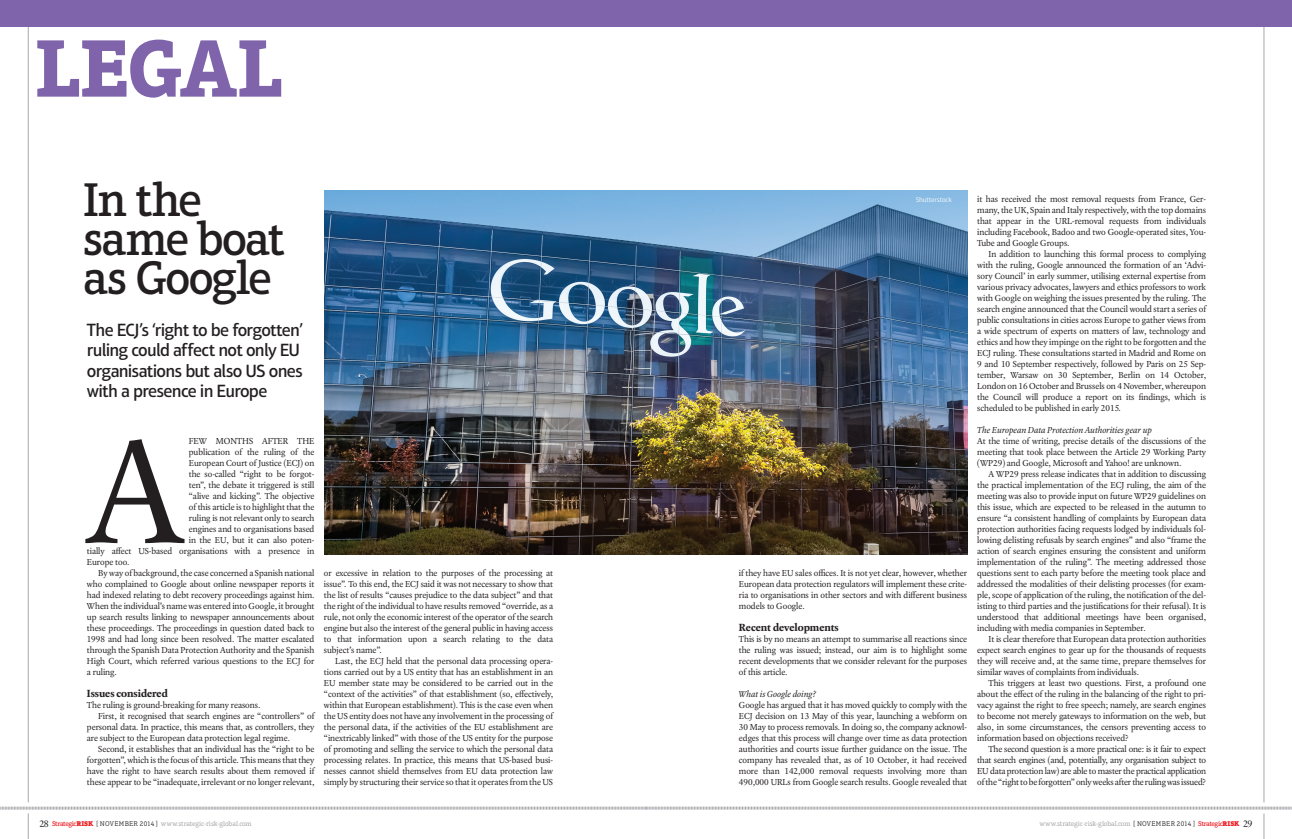
<style>
.page{position:relative;width:1292px;height:839px;background:#fff}
.page>*{position:absolute;margin:0;border:0;box-sizing:border-box;transform-origin:0 0}
.t1{font:157.3px "Laurentian Std";color:#231f20}
.t2{font:700 82.7px "Aptifer Slab LT Pro";letter-spacing:-.02em;color:#7f64ac}
.t3{font:500 48px/39px "Aptifer Slab LT Pro";letter-spacing:-.04em;color:#231f20}
.t4{font:500 18px/20px "Aptifer Sans LT Pro";letter-spacing:-.04em;color:#231f20}
.t5{font:700 11px "Laurentian Std";color:#231f20}
.t6{font:9.2px/11px "Laurentian Std";color:#231f20;text-align:justify}
.t7{font:italic 9.2px "Laurentian Std";color:#231f20}
.t8{font:7px "Aptifer Slab LT Pro";letter-spacing:-.025em;color:#a8a9ad}
.t9{font:300 7px "Aptifer Sans LT Pro";letter-spacing:-.015em;color:#fff}
.s1{font-family:"Laurentian Std";font-size:10px;color:#231f20}
.s2{font-weight:500;color:#ee1d23}
.s3{font-weight:900;color:#ee1d23}
.s4{font-weight:300;color:#231f20}
</style>
<div class="page">
<hr style="left:28px;top:27px;width:1px;height:775px;background:#a8a9ad">
<hr style="left:1264px;top:27px;width:1px;height:775px;background:#a8a9ad">
<div style="left:0;top:0;width:1292px;height:27px;background:#7f64ac"></div>
<img style="left:325px;top:191px;width:642px;height:363px">
<svg style="left:0;top:806px;width:1292px;height:33px"></svg>
<h2 class="t2" style="left:35px;top:19px;width:245px">Legal</h2>
<h3 class="t3" style="left:83px;top:180px;width:204px">In the same boat as Google</h3>
<h3 class="t4" style="left:87px;top:320px;width:218px">The ECJ’s ‘right to be forgotten’ ruling could affect not only EU organisations but also US ones with a presence in Europe</h3>
<h1 class="t1" style="left:87px;top:398px;width:98px">A</h1>
<p class="t6" style="left:189px;top:435px;width:127px">few months after the</p>
<p class="t6" style="left:189px;top:446px;width:127px">publication of the ruling of the</p>
<p class="t6" style="left:189px;top:457px;width:127px">European Court of Justice (ECJ) on</p>
<p class="t6" style="left:189px;top:468px;width:127px">the so-called “right to be forgot-</p>
<p class="t6" style="left:189px;top:479px;width:127px">ten”, the debate it triggered is still</p>
<p class="t6" style="left:189px;top:490px;width:127px">“alive and kicking”. The objective</p>
<p class="t6" style="left:189px;top:501px;width:127px">of this article is to highlight that the</p>
<p class="t6" style="left:189px;top:512px;width:127px">ruling is not relevant only to search</p>
<p class="t6" style="left:189px;top:523px;width:127px">engines and to organisations based</p>
<p class="t6" style="left:189px;top:534px;width:127px">in the EU, but it can also poten-</p>
<p class="t6" style="left:87px;top:545px;width:229px">tially affect US-based organisations with a presence in</p>
<p class="t6" style="left:87px;top:556px;width:44px">Europe too.</p>
<p class="t6" style="left:98px;top:567px;width:218px">By way of background, the case concerned a Spanish national</p>
<p class="t6" style="left:87px;top:578px;width:229px">who complained to Google about online newspaper reports it</p>
<p class="t6" style="left:87px;top:589px;width:229px">had indexed relating to debt recovery proceedings against him.</p>
<p class="t6" style="left:87px;top:600px;width:229px">When the individual’s name was entered into Google, it brought</p>
<p class="t6" style="left:87px;top:611px;width:229px">up search results linking to newspaper announcements about</p>
<p class="t6" style="left:87px;top:622px;width:229px">these proceedings. The proceedings in question dated back to</p>
<p class="t6" style="left:87px;top:633px;width:229px">1998 and had long since been resolved. The matter escalated</p>
<p class="t6" style="left:87px;top:644px;width:229px">through the Spanish Data Protection Authority and the Spanish</p>
<p class="t6" style="left:87px;top:655px;width:229px">High Court, which referred various questions to the ECJ for</p>
<p class="t6" style="left:87px;top:666px;width:31px">a ruling.</p>
<p class="t5" style="left:87px;top:687px;width:82px">Issues considered</p>
<p class="t6" style="left:87px;top:699px;width:175px">The ruling is ground-breaking for many reasons.</p>
<p class="t6" style="left:98px;top:710px;width:218px">First, it recognised that search engines are “controllers” of</p>
<p class="t6" style="left:87px;top:721px;width:229px">personal data. In practice, this means that, as controllers, they</p>
<p class="t6" style="left:87px;top:732px;width:205px">are subject to the European data protection legal regime.</p>
<p class="t6" style="left:98px;top:743px;width:218px">Second, it establishes that an individual has the “right to be</p>
<p class="t6" style="left:87px;top:754px;width:229px">forgotten”, which is the focus of this article. This means that they</p>
<p class="t6" style="left:87px;top:765px;width:230px">have the right to have search results about them removed if</p>
<p class="t6" style="left:87px;top:776px;width:229px">these appear to be “inadequate, irrelevant or no longer relevant,</p>
<p class="t6" style="left:324px;top:567px;width:231px">or excessive in relation to the purposes of the processing at issue”. To this end, the ECJ said it was not necessary to show that the list of results “causes prejudice to the data subject” and that the right of the individual to have results removed “override, as a rule, not only the economic interest of the operator of the search engine but also the interest of the general public in having access to that information upon a search relating to the data subject’s name”.</p>
<p class="t6" style="left:324px;top:655px;width:231px;text-indent:11px">Last, the ECJ held that the personal data processing opera&shy;tions carried out by a US entity that has an establishment in an EU member state may be considered to be carried out in the “context of the activities” of that establishment (so, effectively, within that European establishment). This is the case even when the US entity does not have any involvement in the processing of the personal data, if the activities of the EU establishment are “inextricably linked” with those of the US entity for the purpose of promoting and selling the service to which the personal data processing relates. In practice, this means that US-based busi&shy;nesses cannot shield themselves from EU data protection law simply by structuring their service so that it operates from the US</p>
<p class="t9" style="left:916px;top:195px;width:37px">Shutterstock</p>
<p class="t6" style="left:739px;top:567px;width:230px">if they have EU sales offices. It is not yet clear, however, whether European data protection regulators will implement these crite&shy;ria to organisations in other sectors and with different business models to Google.</p>
<p class="t5" style="left:739px;top:621px;width:101px">Recent developments</p>
<p class="t6" style="left:739px;top:633px;width:230px">This is by no means an attempt to summarise all reactions since the ruling was issued; instead, our aim is to highlight some recent developments that we consider relevant for the purposes of this article.</p>
<p class="t7" style="left:739px;top:688px;width:79px">What is Google doing?</p>
<p class="t6" style="left:739px;top:699px;width:230px">Google has argued that it has moved quickly to comply with the ECJ decision on 13 May of this year, launching a webform on 30 May to process removals. In doing so, the company acknowl&shy;edges that this process will change over time as data protection authorities and courts issue further guidance on the issue. The company has revealed that, as of 10 October, it had received more than 142,000 removal requests involving more than 490,000 URLs from Google search results. Google revealed that</p>
<p class="t6" style="left:977px;top:193px;width:230px">it has received the most removal requests from France, Ger&shy;many, the UK, Spain and Italy respectively, with the top domains that appear in the URL-removal requests from individuals including Facebook, Badoo and two Google-operated sites, You-Tube and Google Groups.</p>
<p class="t6" style="left:977px;top:248px;width:231px;text-indent:11px">In addition to launching this formal process to complying with the ruling, Google announced the formation of an ‘Advi&shy;sory Council’ in early summer, utilising external expertise from various privacy advocates, lawyers and ethics professors to work with Google on weighing the issues presented by the ruling. The search engine announced that the Council would start a series of public consultations in cities across Europe to gather views from a wide spectrum of experts on matters of law, technology and ethics and how they impinge on the right to be forgotten and the ECJ ruling. These consultations started in Madrid and Rome on 9 and 10 September respectively, followed by Paris on 25 Sep&shy;tember, Warsaw on 30 September, Berlin on 14 October, London on 16 October and Brussels on 4 November, whereupon the Council will produce a report on its findings, which is scheduled to be published in early 2015.</p>
<p class="t7" style="left:977px;top:424px;width:176px">The European Data Protection Authorities gear up</p>
<p class="t6" style="left:977px;top:435px;width:230px">At the time of writing, precise details of the discussions of the meeting that took place between the Article 29 Working Party (WP29) and Google, Microsoft and Yahoo! are unknown.</p>
<p class="t6" style="left:977px;top:468px;width:230px;text-indent:11px">A WP29 press release indicates that in addition to discussing the practical implementation of the ECJ ruling, the aim of the meeting was also to provide input on future WP29 guidelines on this issue, which are expected to be released in the autumn to ensure “a consistent handling of complaints by European data protection authorities facing requests lodged by individuals fol&shy;lowing delisting refusals by search engines” and also “frame the action of search engines ensuring the consistent and uniform implementation of the ruling”. The meeting addressed those questions sent to each party before the meeting took place and addressed the modalities of their delisting processes (for exam&shy;ple, scope of application of the ruling, the notification of the del&shy;isting to third parties and the justifications for their refusal). It is understood that additional meetings have been organised, including with media companies in September.</p>
<p class="t6" style="left:977px;top:633px;width:230px;text-indent:11px">It is clear therefore that European data protection authorities expect search engines to gear up for the thousands of requests they will receive and, at the same time, prepare themselves for similar waves of complaints from individuals.</p>
<p class="t6" style="left:977px;top:677px;width:230px;text-indent:11px">This triggers at least two questions. First, a profound one about the effect of the ruling in the balancing of the right to pri&shy;vacy against the right to free speech; namely, are search engines to become not merely gateways to information on the web, but also, in some circumstances, the censors preventing access to information based on objections received?</p>
<p class="t6" style="left:977px;top:743px;width:230px;text-indent:11px">The second question is a more practical one: is it fair to expect that search engines (and, potentially, any organisation subject to EU data protection law) are able to master the practical application of the “right to be forgotten” only weeks after the ruling was issued?</p>
<p class="t8" style="left:39px;top:819px;width:214px"><span class="s1">28</span> <span class="s2">Strategic</span><span class="s3">Risk</span> <span class="s4">[ NOVEMBER 2014 ]</span> www.strategic-risk-global.com</p>
<p class="t8" style="left:1040px;top:819px;width:214px">www.strategic-risk-global.com <span class="s4">[ NOVEMBER 2014 ]</span> <span class="s2">Strategic</span><span class="s3">Risk</span> <span class="s1">29</span></p>
</div>
